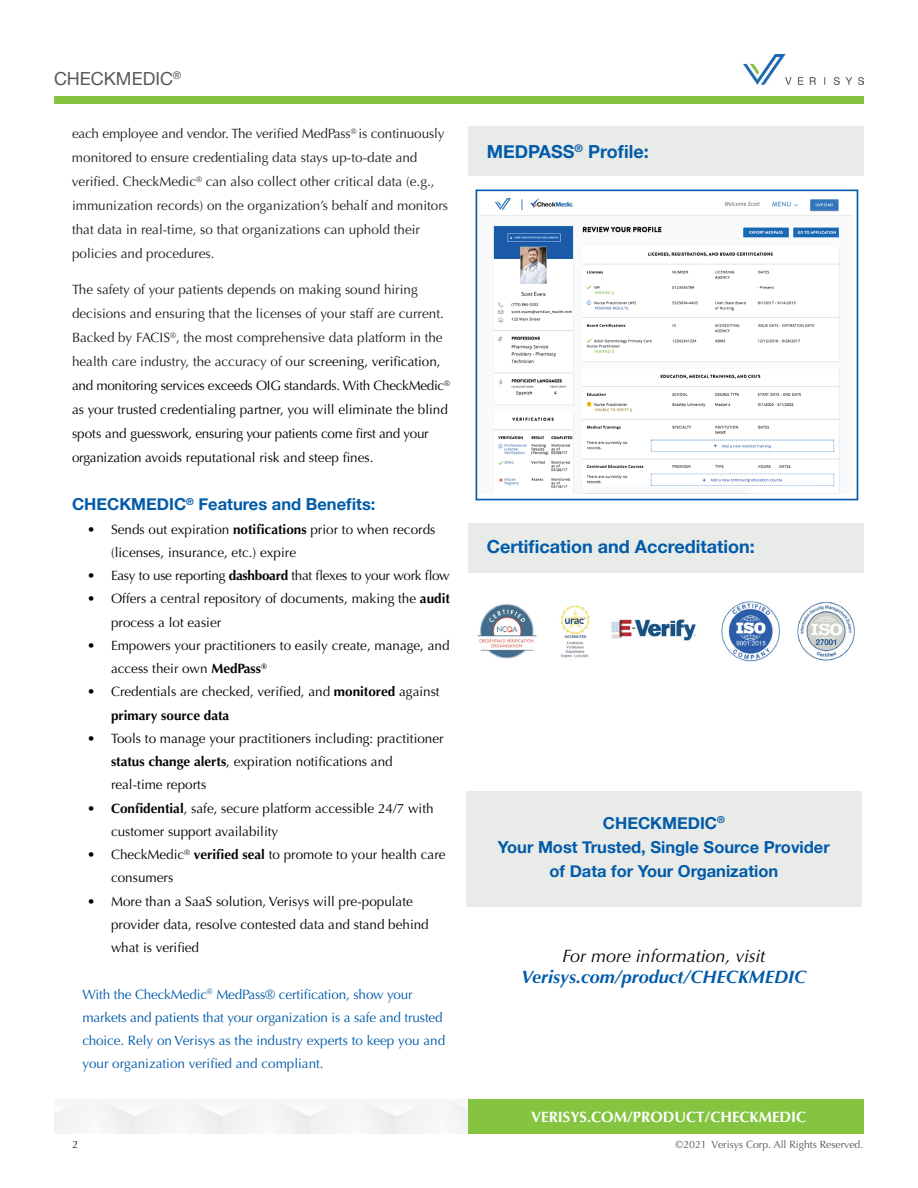
<style>
.page{position:relative;width:918px;height:1188px;background:#fff}
.page>*{position:absolute;margin:0;border:0;box-sizing:border-box;transform-origin:0 0}
.t1{font:700 18px "Helvetica Neue";color:#015ba9}
.t2{font:italic 700 18px "Optima";color:#015ba9}
.t3{font:italic 18px "Optima";color:#040503}
.t4{font:18px "Helvetica Neue";color:#57585a}
.t5{font:700 16.5px/24px "Helvetica Neue";color:#015ba9;text-align:center}
.t6{font:700 15px "Optima";color:#fff}
.t7{font:13.5px/23.2px "Optima";color:#040503}
.t8{font:13.5px/24px "Optima";color:#231f20}
.t9{font:13.5px/23.2px "Optima";letter-spacing:-.01em;color:#015ba9}
.t10{font:13.5px "Optima";letter-spacing:-.02em;color:#040503}
.t11{font:10.5px "Optima";color:#57585a}
.t12{font:10.5px "Optima";color:#231f20}
.s1{color:#231f20}
.s2{font-weight:700}
</style>
<div class="page">
<img style="left:743px;top:54px;width:121px;height:30px">
<div style="left:54px;top:97px;width:810px;height:7px;background:#84c440"></div>
<div style="left:468px;top:1099px;width:396px;height:35px;background:#84c440"></div>
<div style="left:468px;top:126px;width:396px;height:49px;background:#e9ebe8"></div>
<img style="left:481px;top:198px;width:372px;height:295px">
<div style="left:476px;top:190px;width:382px;height:310px;border:2px solid #015ba9"></div>
<div style="left:468px;top:523px;width:396px;height:49px;background:#e9ebe8"></div>
<div style="left:466px;top:791px;width:396px;height:116px;background:#e9ebe8"></div>
<img style="left:477px;top:601px;width:378px;height:61px">
<h1 class="t4" style="left:54px;top:65px;width:129px">CHECKMEDIC<sup>®</sup></h1>
<p class="t8" style="left:72px;top:122px;width:378px">each employee and vendor. The verified MedPass<sup>®</sup> is continuously monitored to ensure credentialing data stays up-to-date and verified. CheckMedic<sup>®</sup> can also collect other critical data (e.g., immunization records) on the organization’s behalf and monitors that data in real-time, so that organizations can uphold their policies and procedures.</p>
<p class="t7" style="left:72px;top:278px;width:380px;line-height:24px"><span class="s1">The safety of your patients depends on making sound hiring decisions and ensuring that the licenses of your staff are current.<br>Backed by FACIS</span><sup>®</sup><span class="s1">, the most comprehensive data platform in the health care industry, the accuracy of our</span> screening, verification, and monitoring services exceeds OIG standards. With CheckMedic<sup>® </sup>as your trusted credentialing partner, you will eliminate the blind spots and guesswork, ensuring your patients come first and your organization avoids reputational risk and steep fines.</p>
<p class="t5" style="left:72px;top:493px;width:305px">CHECKMEDIC<sup>®</sup> Features and Benefits:</p>
<p class="t7" style="left:111px;top:518px;width:326px;text-indent:-24px">• Sends out expiration <span class="s2">notifications</span> prior to when records (licenses, insurance, etc.) expire</p>
<p class="t10" style="left:87px;top:568px;width:364px">• Easy to use reporting <span class="s2">dashboard</span> that flexes to your work flow</p>
<p class="t7" style="left:111px;top:587px;width:340px;text-indent:-24px">• Offers a central repository of documents, making the <span class="s2">audit </span>process a lot easier</p>
<p class="t7" style="left:111px;top:634px;width:340px;text-indent:-24px">• Empowers your practitioners to easily create, manage, and access their own <span class="s2">MedPass</span><sup>®</sup></p>
<p class="t7" style="left:111px;top:680px;width:330px;text-indent:-24px">• Credentials are checked, verified, and <span class="s2">monitored</span> against <span class="s2">primary source data</span></p>
<p class="t7" style="left:111px;top:727px;width:334px;text-indent:-24px">• Tools to manage your practitioners including: practitioner <span class="s2">status change alerts</span>, expiration notifications and real-time reports</p>
<p class="t7" style="left:111px;top:797px;width:324px;text-indent:-24px"><span class="s2">• Confidential</span>, safe, secure platform accessible 24/7 with customer support availability</p>
<p class="t7" style="left:111px;top:843px;width:336px;text-indent:-24px">• CheckMedic<sup>®</sup> <span class="s2">verified seal</span> to promote to your health care consumers</p>
<p class="t7" style="left:111px;top:890px;width:319px;text-indent:-24px">• More than a SaaS solution, Verisys will pre-populate provider data, resolve contested data and stand behind what is verified</p>
<p class="t9" style="left:83px;top:983px;width:364px">With the CheckMedic<sup>®</sup> MedPass® certification, show your markets and patients that your organization is a safe and trusted choice. Rely on Verisys as the industry experts to keep you and your organization verified and compliant.</p>
<p class="t12" style="left:73px;top:1138px;width:7px">2</p>
<h1 class="t1" style="left:487px;top:137px;width:163px">MEDPASS<sup>®</sup> Profile:</h1>
<h1 class="t1" style="left:487px;top:533px;width:269px">Certification and Accreditation:</h1>
<p class="t5" style="left:498px;top:811px;width:333px">CHECKMEDIC<sup>®<br></sup>Your Most Trusted, Single Source Provider of Data for Your Organization</p>
<h1 class="t3" style="left:562px;top:945px;width:205px">For more information, visit</h1>
<h1 class="t2" style="left:521px;top:966px;width:287px">Verisys.com/product/CHECKMEDIC</h1>
<p class="t6" style="left:531px;top:1108px;width:277px">VERISYS.COM/PRODUCT/CHECKMEDIC</p>
<p class="t11" style="left:676px;top:1138px;width:189px">©2021 Verisys Corp. All Rights Reserved.</p>
</div>
